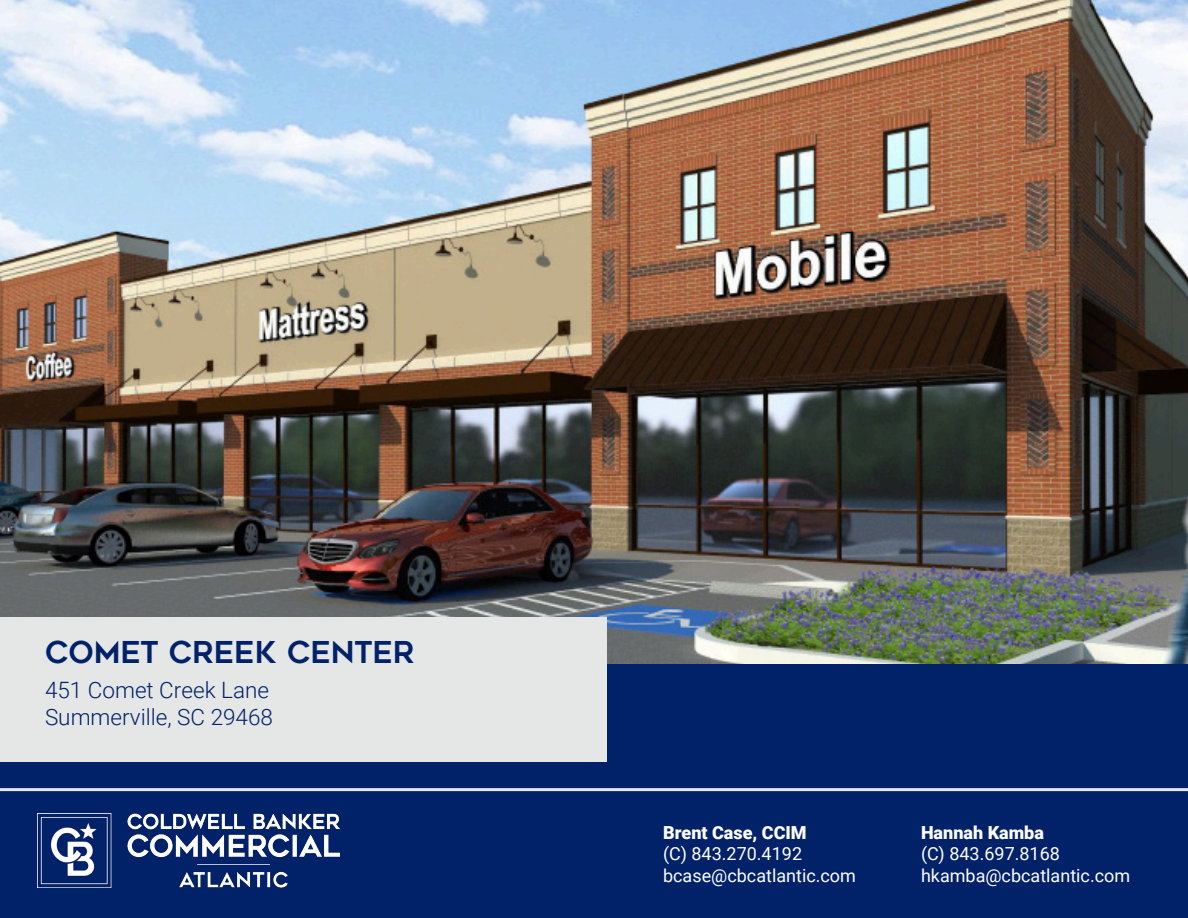
<style>
.page{position:relative;width:1188px;height:918px;background:#fff}
.page>*{position:absolute;margin:0;border:0;box-sizing:border-box;transform-origin:0 0}
.t1{font:30px "Geometos";color:#012169}
.t2{font:300 22.5px "Roboto";color:#012169}
.t3{font:18px "Roboto";color:#fff}
.t4{font:900 18px "Roboto";color:#fff}
</style>
<div class="page">
<img style="left:0;top:0;width:1188px;height:664px">
<div style="left:0;top:664px;width:1188px;height:254px;background:#012169"></div>
<hr style="left:0;top:788px;width:1188px;height:3px;background:#e5eae8">
<div style="left:0;top:617px;width:607px;height:144px;background:#e5e7e6"></div>
<img style="left:38px;top:814px;width:302px;height:74px">
<p class="t1" style="left:45px;top:635px;width:371px">COMET CREEK CENTER</p>
<p class="t2" style="left:45px;top:674px;width:226px">451 Comet Creek Lane</p>
<p class="t2" style="left:45px;top:701px;width:230px">Summerville, SC 29468</p>
<p class="t4" style="left:663px;top:820px;width:145px">Brent Case, CCIM</p>
<p class="t3" style="left:663px;top:841px;width:140px">(C) 843.270.4192</p>
<p class="t3" style="left:663px;top:863px;width:194px">bcase@cbcatlantic.com</p>
<p class="t4" style="left:921px;top:820px;width:124px">Hannah Kamba</p>
<p class="t3" style="left:921px;top:841px;width:140px">(C) 843.697.8168</p>
<p class="t3" style="left:921px;top:863px;width:211px">hkamba@cbcatlantic.com</p>
</div>
